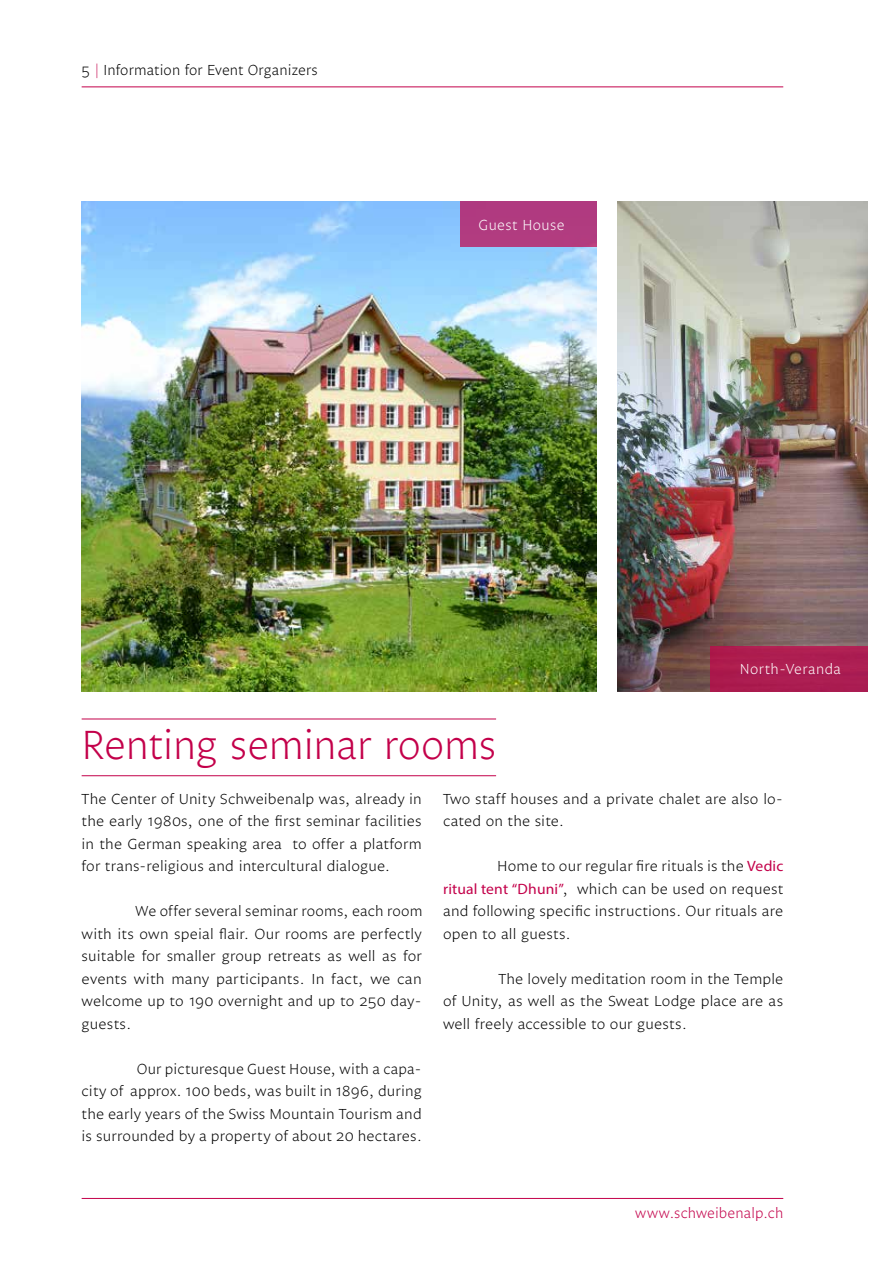
<style>
.page{position:relative;width:893px;height:1263px;background:#fff}
.page>*{position:absolute;margin:0;border:0;box-sizing:border-box;transform-origin:0 0}
.t1{font:300 42px "Legato OT";letter-spacing:-.005em;color:#c3004a}
.t2{font:300 15px/22.5px "Legato OT";letter-spacing:.01em;color:#000;text-align:justify;scale:1.04 1}
.t3{font:300 15px/22.5px "Legato OT";letter-spacing:.01em;color:#000;text-align:justify}
.t4{font:300 15px "Legato OT";letter-spacing:.025em;color:#fff}
.t5{font:300 15px "Legato OT";letter-spacing:.01em;color:#c3004a}
.s1{color:#c3004a}
.s2{font-family:"Myriad Pro";font-weight:400;color:#c3004a}
</style>
<div class="page">
<hr style="left:82px;top:1198px;width:701px;height:1px;background:#c3004a">
<hr style="left:82px;top:87px;width:701px;height:1px;background:#c3004a">
<img style="left:82px;top:202px;width:514px;height:489px">
<img style="left:617px;top:202px;width:250px;height:489px">
<div style="left:709px;top:646px;width:158px;height:45px;background:#ad1d51"></div>
<div style="left:460px;top:202px;width:136px;height:45px;background:#b03b80"></div>
<hr style="left:82px;top:775px;width:414px;height:1px;background:#c3004a">
<hr style="left:82px;top:719px;width:414px;height:1px;background:#c3004a">
<p class="t3" style="left:82px;top:59px;width:238px">5 <span class="s1">|</span> Information for Event Organizers</p>
<p class="t4" style="left:479px;top:217px;width:87px">Guest House</p>
<h1 class="t1" style="left:82px;top:721px;width:416px">Renting seminar rooms</h1>
<p class="t4" style="left:740px;top:661px;width:103px">North-Veranda</p>
<p class="t2" style="left:82px;top:788px;width:329px">The Center of Unity Schweibenalp was, already in the early 1980s, one of the first seminar facilities in the German speaking area to offer a platform for trans-religious and intercultural dialogue.</p>
<p class="t3" style="left:82px;top:900px;width:342px;text-indent:54px">We offer several seminar rooms, each room with its own speial flair. Our rooms are perfectly suitable for smaller group retreats as well as for events with many participants. In fact, we can welcome up to 190 overnight and up to 250 day&shy;guests.</p>
<p class="t3" style="left:82px;top:1058px;width:342px;text-indent:55px">Our picturesque Guest House, with a capa&shy;city of approx. 100 beds, was built in 1896, during the early years of the Swiss Mountain Tourism and is surrounded by a property of about 20 hectares.</p>
<p class="t2" style="left:443px;top:788px;width:329px">Two staff houses and a private chalet are also lo&shy;cated on the site.</p>
<p class="t2" style="left:443px;top:855px;width:329px;text-indent:54px">Home to our regular fire rituals is the <span class="s2">Vedic ritual tent “Dhuni”</span>, which can be used on request and following specific instructions. Our rituals are open to all guests.</p>
<p class="t2" style="left:443px;top:968px;width:329px;text-indent:55px">The lovely meditation room in the Temple of Unity, as well as the Sweat Lodge place are as well freely accessible to our guests.</p>
<p class="t5" style="left:635px;top:1205px;width:150px">www.schweibenalp.ch</p>
</div>
